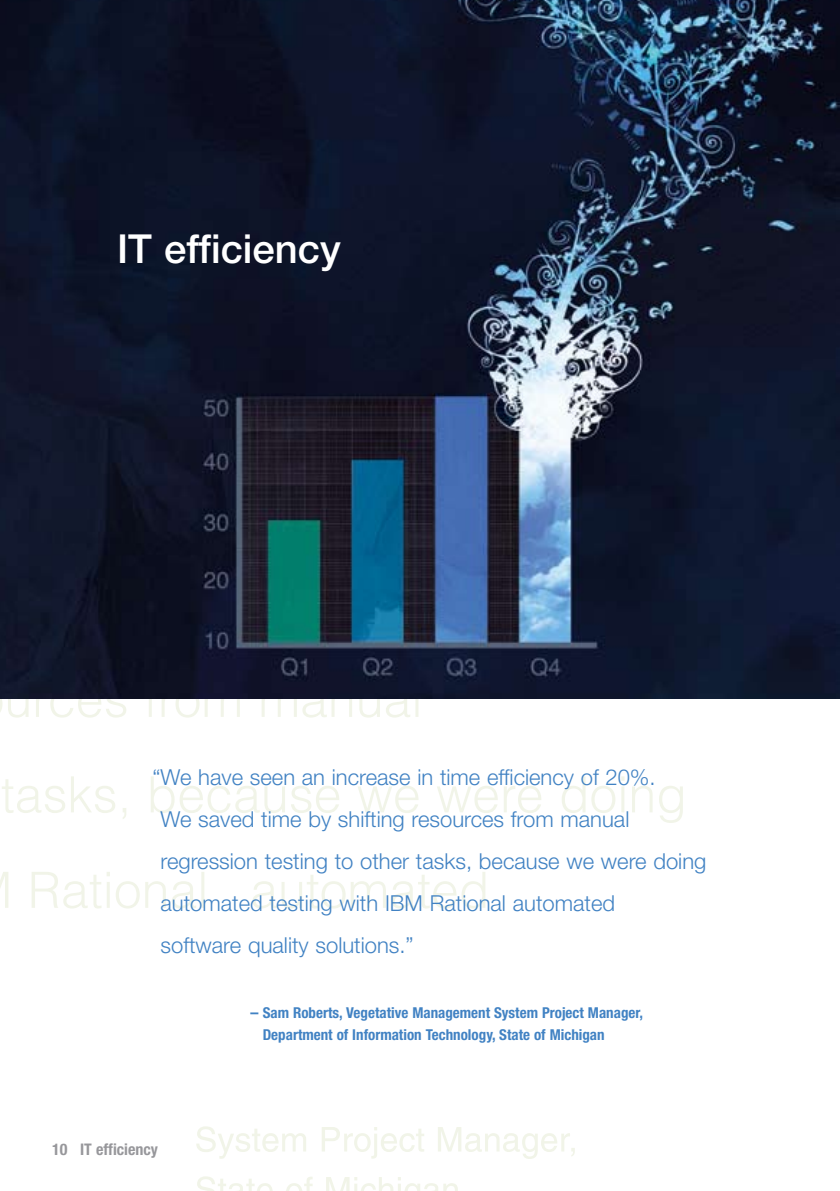
<style>
.page{position:relative;width:840px;height:1191px;background:#fff}
.page>*{position:absolute;margin:0;border:0;box-sizing:border-box;transform-origin:0 0}
.t1{font:500 40px "Helvetica Neue LT Std";color:#fff}
.t2{font:300 22px/42px "Helvetica Neue LT Std";color:#4182c3}
.t3{font:700 condensed 16px "Helvetica Neue LT Std";color:#97979b}
.t4{font:700 condensed 15px/22px "Helvetica Neue LT Std";color:#4182c3}
.s1{font-size:16px}
</style>
<div class="page">
<svg style="left:197px;top:1176px;width:260px;height:15px"></svg>
<svg style="left:196px;top:1126px;width:378px;height:33px"></svg>
<svg style="left:0;top:872px;width:485px;height:37px"></svg>
<svg style="left:2px;top:776px;width:680px;height:47px"></svg>
<svg style="left:0;top:698px;width:418px;height:20px"></svg>
<img style="left:0;top:0;width:839px;height:698px">
<h1 class="t1" style="left:117px;top:224px;width:225px">IT efficiency</h1>
<p class="t2" style="left:160px;top:755px;width:547px;text-indent:-8px">“We have seen an increase in time efficiency of 20%.<br>We saved time by shifting resources from manual regression testing to other tasks, because we were doing automated testing with IBM Rational automated<br>software quality solutions.”</p>
<p class="t3" style="left:52px;top:1139px;width:107px">1 0 IT efficiency</p>
<p class="t4" style="left:262px;top:1001px;width:381px;text-indent:-12px"><span class="s1">–</span> Sam Roberts, Vegetative Management System Project Manager,<br>Department of Information Technology, State of Michigan</p>
</div>
